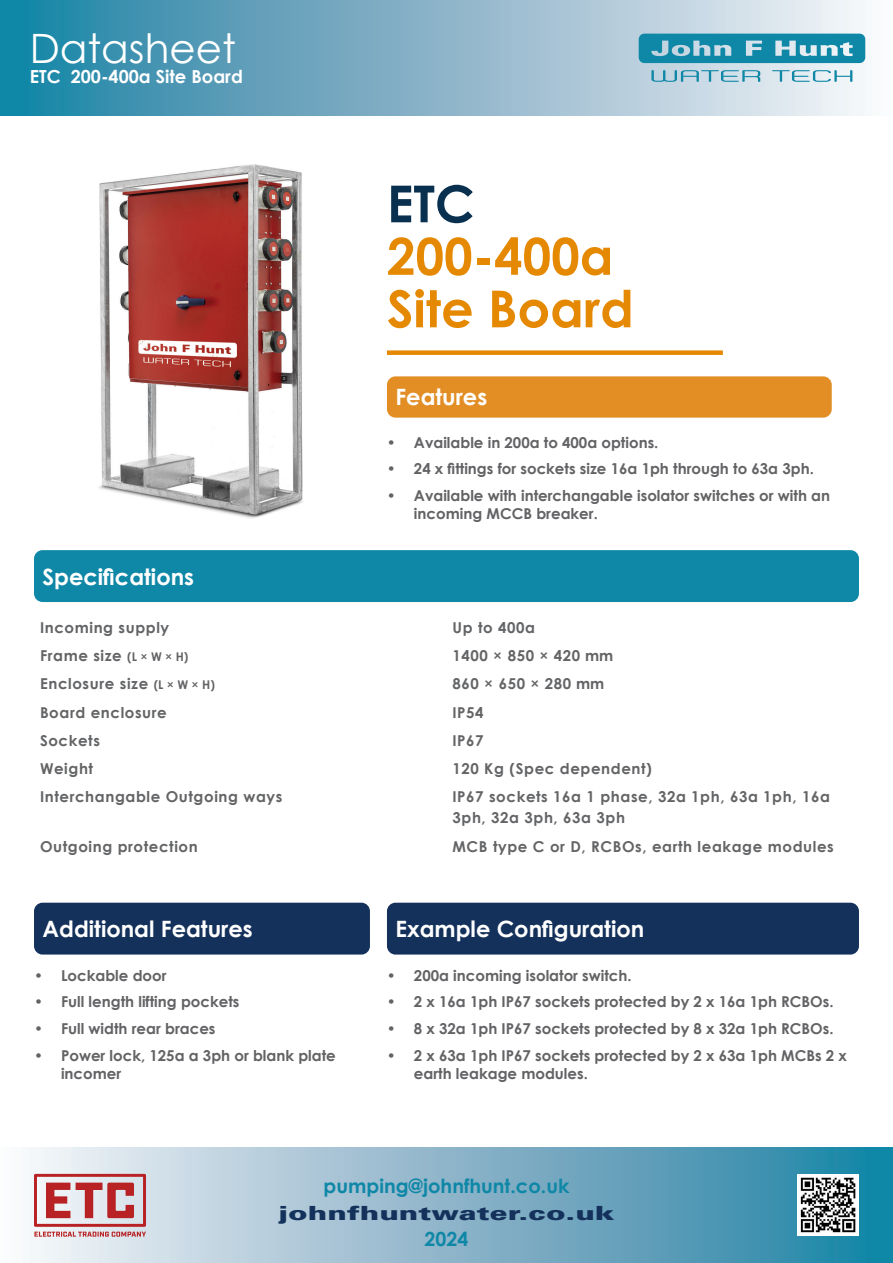
<style>
.page{position:relative;width:893px;height:1263px;background:#fff}
.page>*{position:absolute;margin:0;border:0;box-sizing:border-box;transform-origin:0 0}
.t1{font:700 51px "Century Gothic";color:#e58903}
.t2{font:700 51px "Century Gothic";color:#09304e}
.t3{font:40.5px "Century Gothic";color:#fff}
.t4{font:700 22.5px "Century Gothic";color:#fff}
.t5{font:700 19.5px "Century Gothic";color:#0f87a7}
.t6{font:900 19.5px "Univers";color:#14315b;scale:1.5 1}
.t7{font:700 18px "Century Gothic";color:#fff}
.t8{font:700 15px/18px "Century Gothic";color:#636366}
.t9{font:700 15px/21px "Century Gothic";letter-spacing:.04em;color:#636466}
.s1{font-size:12px;color:#636366}
.s2{color:#636366}
</style>
<div class="page">
<svg style="left:0;top:0;width:866px;height:115px;background:#7eb1c7"></svg>
<svg style="left:639px;top:34px;width:226px;height:48px;background:#6bb1c6"></svg>
<svg style="left:29px;top:1147px;width:864px;height:116px;background:#85b4c9"></svg>
<div style="left:34px;top:550px;width:825px;height:52px;background:#0f87a7;border-radius:9px"></div>
<img style="left:99px;top:164px;width:204px;height:354px">
<svg style="left:34px;top:1174px;width:112px;height:63px;background:#d1979b"></svg>
<div style="left:34px;top:903px;width:336px;height:51px;background:#14315b;border-radius:9px"></div>
<div style="left:387px;top:903px;width:472px;height:51px;background:#14315b;border-radius:9px"></div>
<div style="left:387px;top:350px;width:336px;height:5px;background:#e58903"></div>
<div style="left:387px;top:376px;width:445px;height:42px;background:#e28e25;border-radius:9px"></div>
<img style="left:798px;top:1175px;width:61px;height:61px">
<p class="t3" style="left:30px;top:20px;width:207px">Datasheet</p>
<p class="t7" style="left:30px;top:63px;width:215px">ETC 200-400a Site Board</p>
<p class="t2" style="left:387px;top:165px;width:89px">ETC</p>
<p class="t1" style="left:387px;top:218px;width:228px">200-400a</p>
<p class="t1" style="left:387px;top:270px;width:248px">Site Board</p>
<p class="t4" style="left:395px;top:380px;width:93px">Features</p>
<p class="t8" style="left:387px;top:433px;width:273px">• Available in 200a to 400a options.</p>
<p class="t8" style="left:387px;top:459px;width:428px">• 24 x fittings for sockets size 16a 1ph through to 63a 3ph.</p>
<p class="t8" style="left:414px;top:486px;width:418px;text-indent:-27px">• Available with interchangable isolator switches or with an incoming MCCB breaker.</p>
<p class="t4" style="left:43px;top:559px;width:153px">Specifications</p>
<p class="t9" style="left:40px;top:616px;width:131px">Incoming supply</p>
<p class="t9" style="left:452px;top:616px;width:84px">Up to 400a</p>
<p class="t9" style="left:40px;top:644px;width:150px">Frame size <span class="s1">(L × W × H)</span></p>
<p class="t9" style="left:452px;top:644px;width:162px">1400 × 850 × 420 <span class="s2">mm</span></p>
<p class="t9" style="left:40px;top:673px;width:176px">Enclosure size <span class="s1">(L × W × H)</span></p>
<p class="t9" style="left:452px;top:673px;width:153px">860 × 650 × 280 <span class="s2">mm</span></p>
<p class="t9" style="left:40px;top:701px;width:128px">Board enclosure</p>
<p class="t9" style="left:452px;top:701px;width:33px">IP54</p>
<p class="t9" style="left:40px;top:729px;width:61px">Sockets</p>
<p class="t9" style="left:452px;top:729px;width:33px">IP67</p>
<p class="t9" style="left:40px;top:757px;width:55px">Weight</p>
<p class="t9" style="left:452px;top:757px;width:201px">120 Kg (Spec dependent)</p>
<p class="t9" style="left:40px;top:786px;width:244px">Interchangable Outgoing ways</p>
<p class="t9" style="left:452px;top:786px;width:379px">IP67 sockets 16a 1 phase, 32a 1ph, 63a 1ph, 16a<br>3ph, 32a 3ph, 63a 3ph</p>
<p class="t9" style="left:40px;top:835px;width:159px">Outgoing protection</p>
<p class="t9" style="left:452px;top:835px;width:383px">MCB type C or D, RCBOs, earth leakage modules</p>
<p class="t4" style="left:43px;top:912px;width:212px">Additional Features</p>
<p class="t8" style="left:34px;top:966px;width:134px">• Lockable door</p>
<p class="t8" style="left:34px;top:992px;width:207px">• Full length lifting pockets</p>
<p class="t8" style="left:34px;top:1019px;width:183px">• Full width rear braces</p>
<p class="t8" style="left:61px;top:1045px;width:276px;text-indent:-27px">• Power lock, 125a a 3ph or blank plate incomer</p>
<p class="t4" style="left:395px;top:912px;width:250px">Example Configuration</p>
<p class="t8" style="left:387px;top:966px;width:246px">• 200a incoming isolator switch.</p>
<p class="t8" style="left:387px;top:992px;width:448px">• 2 x 16a 1ph IP67 sockets protected by 2 x 16a 1ph RCBOs.</p>
<p class="t8" style="left:387px;top:1019px;width:448px">• 8 x 32a 1ph IP67 sockets protected by 8 x 32a 1ph RCBOs.</p>
<p class="t8" style="left:414px;top:1045px;width:434px;text-indent:-27px">• 2 x 63a 1ph IP67 sockets protected by 2 x 63a 1ph MCBs 2 x earth leakage modules.</p>
<p class="t5" style="left:324px;top:1171px;width:247px">pumping@johnfhunt.co.uk</p>
<p class="t5" style="left:425px;top:1224px;width:45px">2024</p>
<p class="t6" style="left:279px;top:1200px;width:225px">johnfhuntwater.co.uk</p>
</div>
